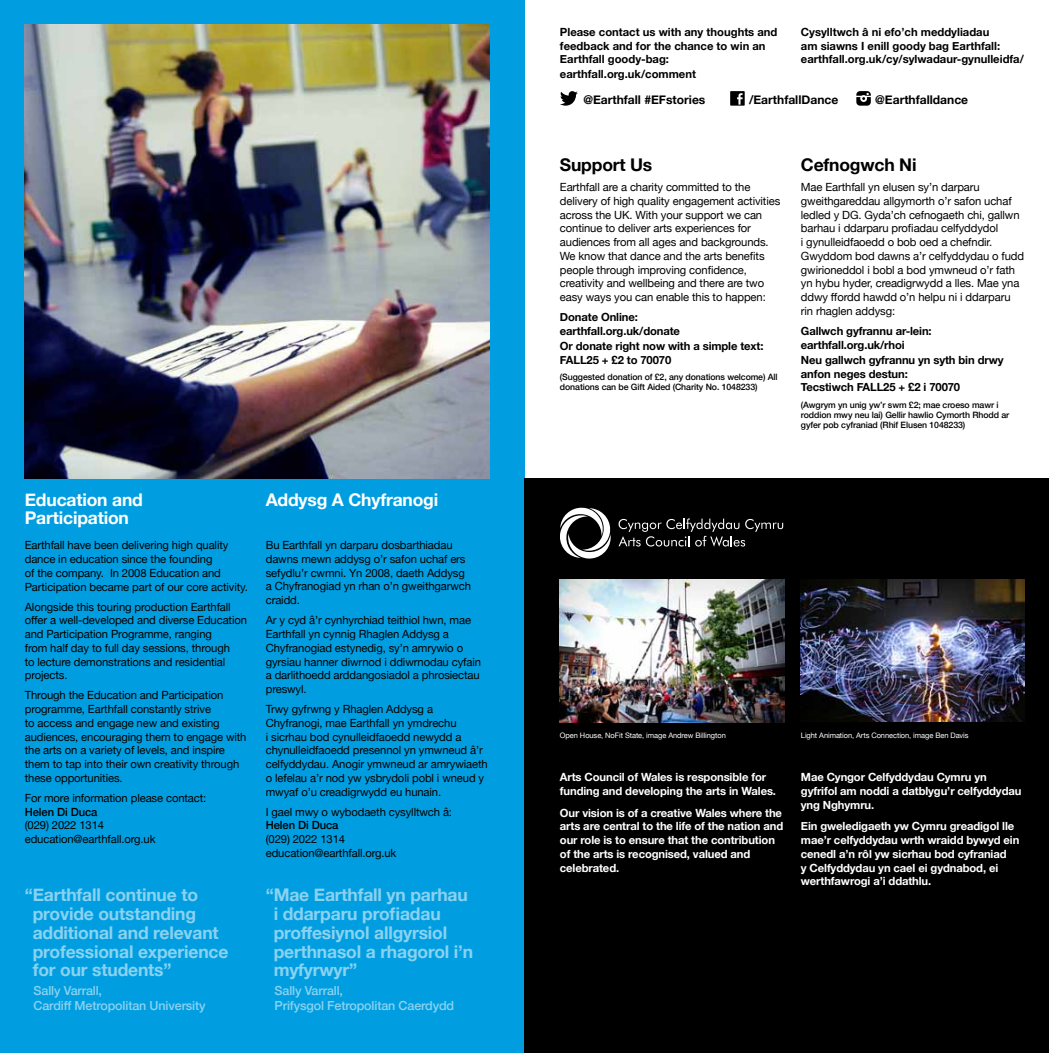
<style>
.page{position:relative;width:1049px;height:1053px;background:#fff}
.page>*{position:absolute;margin:0;border:0;box-sizing:border-box;transform-origin:0 0}
.t1{font:700 17.5px/18.8px "Helvetica Neue";letter-spacing:-.01em;color:#8ad2f1}
.t2{font:700 17.5px/17.5px "Helvetica Neue";letter-spacing:-.01em;color:#fff}
.t3{font:700 17.5px "Helvetica Neue";letter-spacing:-.01em;color:#000}
.t4{font:500 12.5px/15px "Helvetica Neue";letter-spacing:-.01em;color:#8ad2f1}
.t5{font:700 12.12px "Helvetica Neue";color:#000}
.t6{font:11.25px/13.8px "Helvetica Neue";letter-spacing:-.01em;color:#000}
.t7{font:700 11.25px/13.8px "Helvetica Neue";letter-spacing:-.01em;color:#fff}
.t8{font:700 11.25px/13.8px "Helvetica Neue";color:#000}
.t9{font:500 11.25px "Helvetica Neue";letter-spacing:-.01em;color:#000}
.t10{font:500 8.75px/10px "Helvetica Neue";letter-spacing:-.01em;color:#000}
.t11{font:7.5px "Helvetica Neue";letter-spacing:-.01em;color:#fff}
</style>
<div class="page">
<div style="left:0;top:0;width:524px;height:1052px;background:#009ee0"></div>
<div style="left:524px;top:478px;width:525px;height:574px;background:#000"></div>
<img style="left:560px;top:579px;width:224px;height:143px">
<img style="left:801px;top:579px;width:223px;height:142px">
<svg style="left:618px;top:518px;width:165px;height:28px"></svg>
<svg style="left:560px;top:507px;width:51px;height:52px"></svg>
<img style="left:25px;top:25px;width:464px;height:453px">
<svg style="left:560px;top:91px;width:18px;height:15px"></svg>
<svg style="left:730px;top:91px;width:15px;height:15px"></svg>
<svg style="left:856px;top:91px;width:15px;height:15px"></svg>
<h1 class="t2" style="left:25px;top:491px;width:120px">Education and<br>Participation</h1>
<h1 class="t2" style="left:266px;top:491px;width:174px">Addysg A Chyfranogi</h1>
<p class="t6" style="left:25px;top:539px;width:225px">Earthfall have been delivering high quality dance in education since the founding<br>of the company. In 2008 Education and Participation became part of our core activity.</p>
<p class="t6" style="left:25px;top:600px;width:224px">Alongside this touring production Earthfall offer a well-developed and diverse Education and Participation Programme, ranging<br>from half day to full day sessions, through<br>to lecture demonstrations and residential projects.</p>
<p class="t6" style="left:25px;top:689px;width:223px">Through the Education and Participation programme, Earthfall constantly strive<br>to access and engage new and existing audiences, encouraging them to engage with the arts on a variety of levels, and inspire them to tap into their own creativity through these opportunities.</p>
<p class="t6" style="left:25px;top:791px;width:183px">For more information please contact:</p>
<p class="t9" style="left:25px;top:802px;width:74px">Helen Di Duca</p>
<p class="t6" style="left:25px;top:819px;width:132px">(029) 2022 1314 education@earthfall.org.uk</p>
<h1 class="t1" style="left:33px;top:886px;width:197px;text-indent:-8px">“Earthfall continue to provide outstanding additional and relevant professional experience for our students”</h1>
<p class="t4" style="left:34px;top:982px;width:174px">Sally Varrall,<br>Cardiff Metropolitan University</p>
<p class="t6" style="left:266px;top:539px;width:207px">Bu Earthfall yn darparu dosbarthiadau dawns mewn addysg o’r safon uchaf ers sefydlu’r cwmni. Yn 2008, daeth Addysg a Chyfranogiad yn rhan o’n gweithgarwch craidd.</p>
<p class="t6" style="left:266px;top:614px;width:217px">Ar y cyd â’r cynhyrchiad teithiol hwn, mae Earthfall yn cynnig Rhaglen Addysg a Chyfranogiad estynedig, sy’n amrywio o gyrsiau hanner diwrnod i ddiwrnodau cyfain a darlithoedd arddangosiadol a phrosiectau preswyl.</p>
<p class="t6" style="left:266px;top:702px;width:223px">Trwy gyfrwng y Rhaglen Addysg a Chyfranogi, mae Earthfall yn ymdrechu<br>i sicrhau bod cynulleidfaoedd newydd a chynulleidfaoedd presennol yn ymwneud â’r celfyddydau. Anogir ymwneud ar amrywiaeth o lefelau a’r nod yw ysbrydoli pobl i wneud y mwyaf o’u creadigrwydd eu hunain.</p>
<p class="t6" style="left:266px;top:805px;width:188px">I gael mwy o wybodaeth cysylltwch â:</p>
<p class="t9" style="left:266px;top:816px;width:74px">Helen Di Duca</p>
<p class="t6" style="left:266px;top:832px;width:132px">(029) 2022 1314 education@earthfall.org.uk</p>
<h1 class="t1" style="left:274px;top:886px;width:201px;text-indent:-8px">“Mae Earthfall yn parhau i ddarparu profiadau proffesiynol allgyrsiol perthnasol a rhagorol i’n myfyrwyr”</h1>
<p class="t4" style="left:274px;top:982px;width:181px">Sally Varrall,<br>Prifysgol Fetropolitan Caerdydd</p>
<p class="t8" style="left:560px;top:25px;width:219px">Please contact us with any thoughts and feedback and for the chance to win an<br>Earthfall goody-bag: earthfall.org.uk/comment</p>
<p class="t8" style="left:801px;top:25px;width:224px">Cysylltwch â ni efo’ch meddyliadau<br>am siawns I enill goody bag Earthfall: earthfall.org.uk/cy/sylwadaur-gynulleidfa/</p>
<p class="t5" style="left:583px;top:90px;width:123px">@Earthfall #EFstories</p>
<p class="t5" style="left:749px;top:90px;width:91px">/EarthfallDance</p>
<p class="t5" style="left:875px;top:90px;width:94px">@Earthfalldance</p>
<h1 class="t3" style="left:560px;top:151px;width:94px">Support Us</h1>
<p class="t6" style="left:560px;top:181px;width:222px">Earthfall are a charity committed to the delivery of high quality engagement activities across the UK. With your support we can continue to deliver arts experiences for audiences from all ages and backgrounds.<br>We know that dance and the arts benefits people through improving confidence, creativity and wellbeing and there are two easy ways you can enable this to happen:</p>
<p class="t8" style="left:560px;top:310px;width:122px">Donate Online: earthfall.org.uk/donate</p>
<p class="t8" style="left:560px;top:339px;width:205px">Or donate right now with a simple text:<br>FALL25 + £2 to 70070</p>
<p class="t10" style="left:560px;top:371px;width:219px">(Suggested donation of £2, any donations welcome) All donations can be Gift Aided (Charity No. 1048233)</p>
<h1 class="t3" style="left:801px;top:151px;width:117px">Cefnogwch Ni</h1>
<p class="t6" style="left:801px;top:181px;width:225px">Mae Earthfall yn elusen sy’n darparu gweithgareddau allgymorth o’r safon uchaf ledled y DG. Gyda’ch cefnogaeth chi, gallwn barhau i ddarparu profiadau celfyddydol<br>i gynulleidfaoedd o bob oed a chefndir.<br>Gwyddom bod dawns a’r celfyddydau o fudd gwirioneddol i bobl a bod ymwneud o’r fath yn hybu hyder, creadigrwydd a lles. Mae yna ddwy ffordd hawdd o’n helpu ni i ddarparu rin rhaglen addysg:</p>
<p class="t8" style="left:801px;top:324px;width:132px">Gallwch gyfrannu ar-lein: earthfall.org.uk/rhoi</p>
<p class="t8" style="left:801px;top:353px;width:204px">Neu gallwch gyfrannu yn syth bin drwy anfon neges destun:<br>Tecstiwch FALL25 + £2 i 70070</p>
<p class="t10" style="left:801px;top:399px;width:210px">(Awgrym yn unig yw’r swm £2; mae croeso mawr i roddion mwy neu lai) Gellir hawlio Cymorth Rhodd ar gyfer pob cyfraniad (Rhif Elusen 1048233)</p>
<p class="t11" style="left:560px;top:730px;width:167px">Open House, NoFit State, image Andrew Billington</p>
<p class="t11" style="left:801px;top:730px;width:169px">Light Animation, Arts Connection, image Ben Davis</p>
<p class="t7" style="left:560px;top:770px;width:218px">Arts Council of Wales is responsible for funding and developing the arts in Wales.</p>
<p class="t7" style="left:560px;top:805px;width:225px">Our vision is of a creative Wales where the arts are central to the life of the nation and our role is to ensure that the contribution of the arts is recognised, valued and celebrated.</p>
<p class="t7" style="left:801px;top:770px;width:222px">Mae Cyngor Celfyddydau Cymru yn gyfrifol am noddi a datblygu’r celfyddydau yng Nghymru.</p>
<p class="t7" style="left:801px;top:819px;width:220px">Ein gweledigaeth yw Cymru greadigol lle mae’r celfyddydau wrth wraidd bywyd ein cenedl a’n rôl yw sicrhau bod cyfraniad<br>y Celfyddydau yn cael ei gydnabod, ei werthfawrogi a’i ddathlu.</p>
</div>
